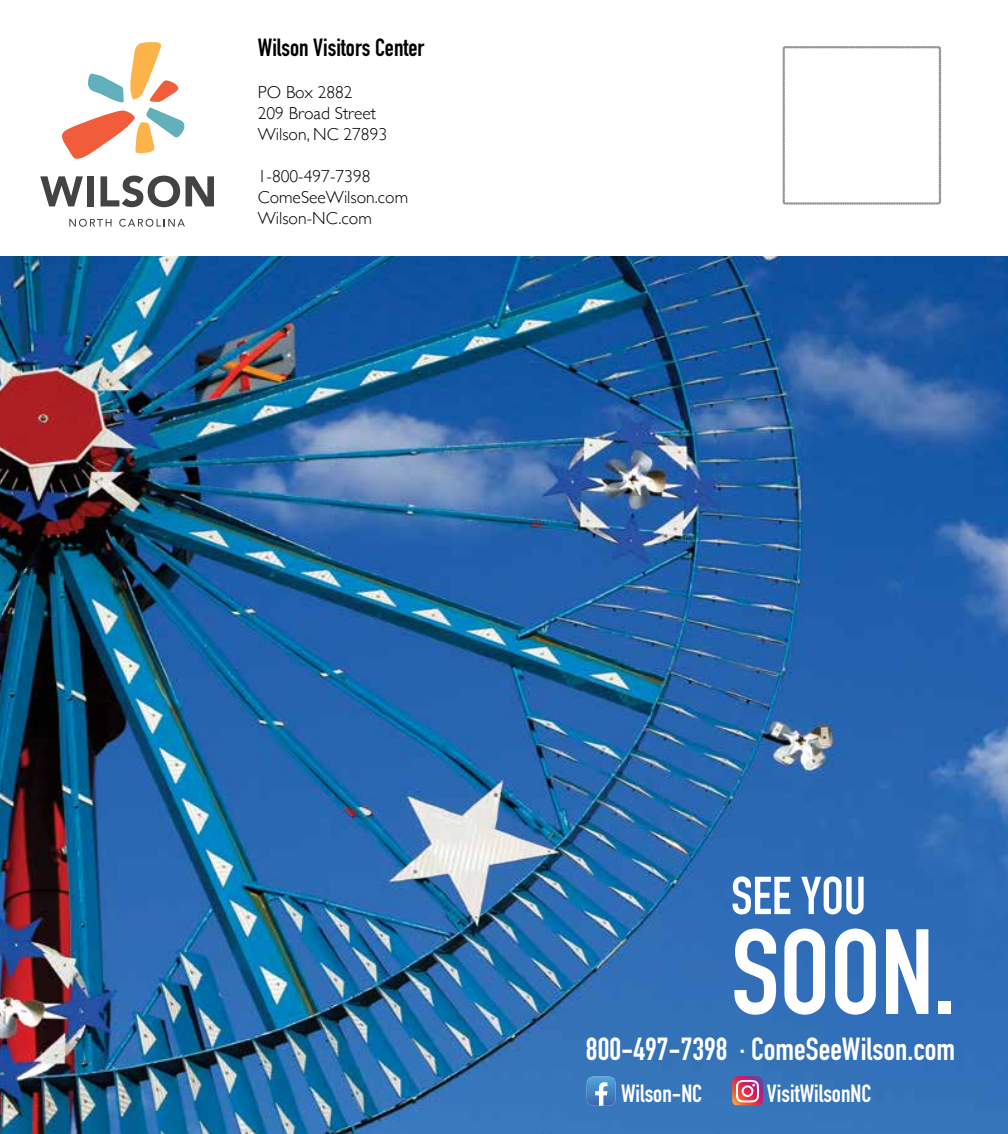
<style>
.page{position:relative;width:1008px;height:1134px;background:#fff}
.page>*{position:absolute;margin:0;border:0;box-sizing:border-box;transform-origin:0 0}
.t1{font:700 119px "DIN Condensed";color:#fff}
.t2{font:700 52.5px "DIN Condensed";color:#fff}
.t3{font:700 31.5px "DIN Condensed";color:#fff}
.t4{font:700 24.5px "DIN Condensed";color:#fff}
.t5{font:700 24.5px "DIN Condensed";color:#000}
.t6{font:300 17.5px/21px "Gill Sans";color:#000}
</style>
<div class="page">
<img style="left:0;top:256px;width:1008px;height:878px">
<svg style="left:587px;top:1077px;width:28px;height:29px"></svg>
<svg style="left:732px;top:1076px;width:31px;height:29px"></svg>
<svg style="left:62px;top:42px;width:123px;height:117px"></svg>
<svg style="left:40px;top:176px;width:43px;height:30px"></svg>
<div style="left:87px;top:176px;width:6px;height:30px;background:#434343"></div>
<svg style="left:101px;top:176px;width:113px;height:31px"></svg>
<svg style="left:69px;top:219px;width:43px;height:8px"></svg>
<svg style="left:119px;top:219px;width:66px;height:8px"></svg>
<svg style="left:783px;top:46px;width:158px;height:158px"></svg>
<h3 class="t5" style="left:258px;top:31px;width:168px">Wilson Visitors Center</h3>
<p class="t6" style="left:258px;top:81px;width:131px">PO Box 2882<br>209 Broad Street<br>Wilson, NC 27893</p>
<p class="t6" style="left:258px;top:165px;width:152px">1-800-497-7398<br>ComeSeeWilson.com<br>Wilson-NC.com</p>
<h2 class="t2" style="left:731px;top:860px;width:137px">SEE YOU</h2>
<h1 class="t1" style="left:731px;top:892px;width:226px">SOON.</h1>
<h3 class="t3" style="left:586px;top:1028px;width:371px">800-497-7398 · ComeSeeWilson.com</h3>
<h3 class="t4" style="left:621px;top:1077px;width:83px">Wilson-NC</h3>
<h3 class="t4" style="left:767px;top:1077px;width:106px">VisitWilsonNC</h3>
</div>
